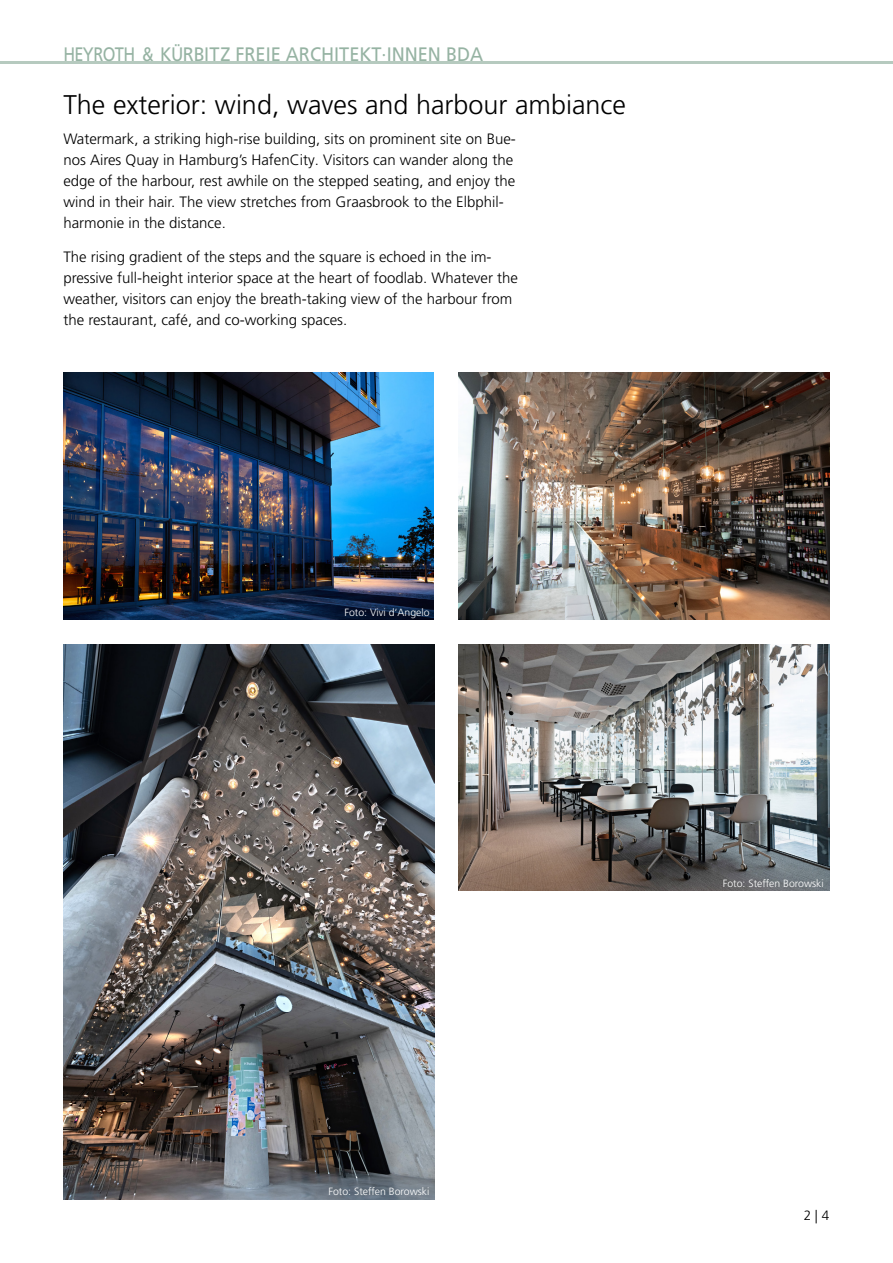
<style>
.page{position:relative;width:893px;height:1263px;background:#fff}
.page>*{position:absolute;margin:0;border:0;box-sizing:border-box;transform-origin:0 0}
.t1{font:300 27px "Frutiger LT Pro";color:#000}
.t2{font:19.5px "Frutiger LT Pro";color:#96b3a3;scale:.84 1}
.t3{font:300 15px/21px "Frutiger LT Pro";color:#000}
.t4{font:300 13.5px "Frutiger LT Pro";color:#000}
.t5{font:300 10.5px "Frutiger LT Pro";color:#fff}
</style>
<div class="page">
<hr style="left:0;top:61px;width:893px;height:3px;background:#b6cabf">
<img style="left:63px;top:372px;width:371px;height:247px">
<img style="left:459px;top:644px;width:370px;height:247px">
<img style="left:459px;top:372px;width:370px;height:247px">
<img style="left:64px;top:644px;width:371px;height:555px">
<h2 class="t2" style="left:63px;top:43px;width:501px">HEYROTH &amp; KÜRBITZ FREIE ARCHITEKT·INNEN BDA</h2>
<p class="t1" style="left:63px;top:89px;width:564px">The exterior: wind, waves and harbour ambiance</p>
<p class="t3" style="left:63px;top:129px;width:454px">Watermark, a striking high-rise building, sits on prominent site on Bue&shy;nos Aires Quay in Hamburg’s HafenCity. Visitors can wander along the edge of the harbour, rest awhile on the stepped seating, and enjoy the wind in their hair. The view stretches from Graasbrook to the Elbphil&shy;harmonie in the distance.</p>
<p class="t3" style="left:63px;top:246px;width:456px">The rising gradient of the steps and the square is echoed in the im&shy;pressive full-height interior space at the heart of foodlab. Whatever the weather, visitors can enjoy the breath-taking view of the harbour from the restaurant, café, and co-working spaces.</p>
<p class="t5" style="left:344px;top:606px;width:87px">Foto: Vivi d‘Angelo</p>
<p class="t5" style="left:723px;top:877px;width:103px">Foto: Steffen Borowski</p>
<p class="t5" style="left:328px;top:1185px;width:103px">Foto: Steffen Borowski</p>
<p class="t4" style="left:804px;top:1207px;width:27px">2 | 4</p>
</div>
